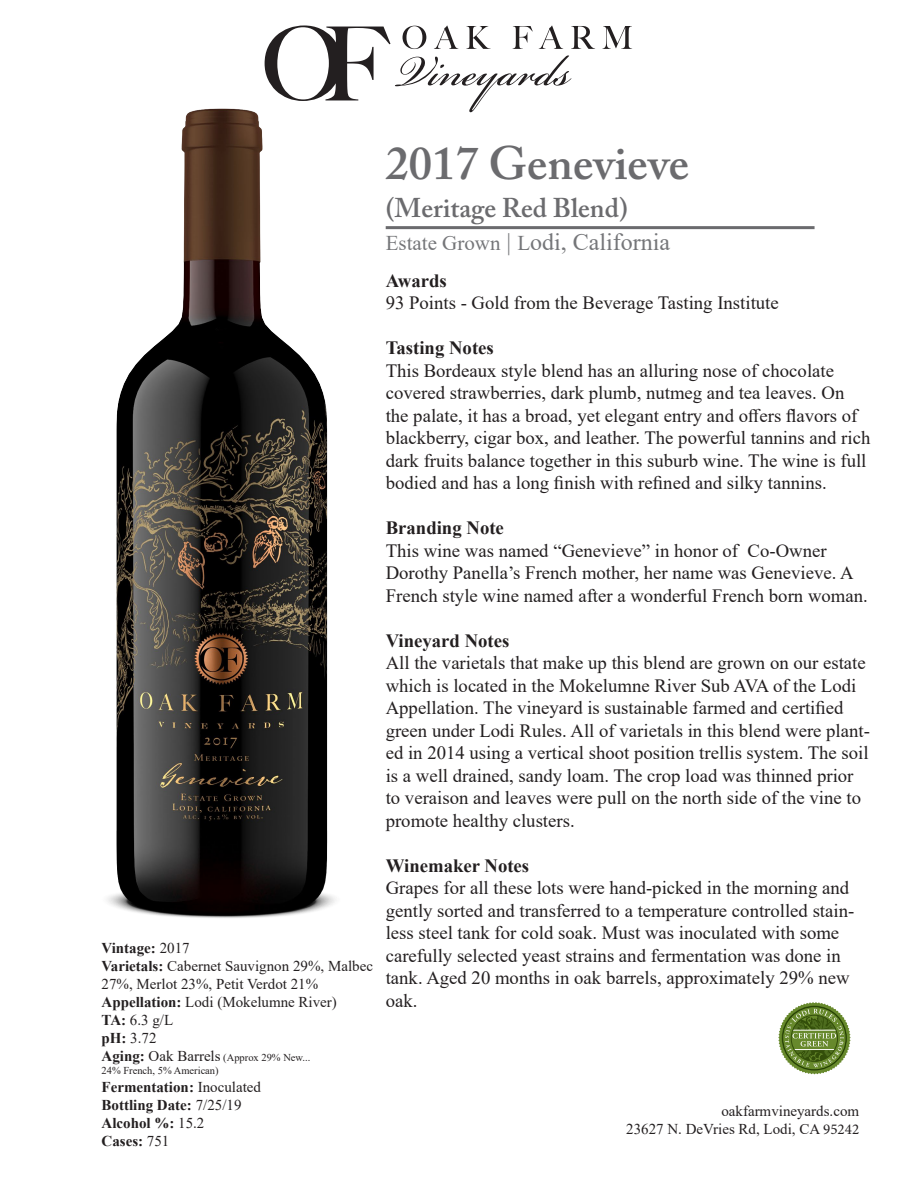
<style>
.page{position:relative;width:918px;height:1188px;background:#fff}
.page>*{position:absolute;margin:0;border:0;box-sizing:border-box;transform-origin:0 0}
.t1{font:600 46.5px "Adobe Caslon Pro";color:#6b6b6e}
.t2{font:600 27px "Adobe Caslon Pro";color:#6b6b6e}
.t3{font:24px "Times New Roman";color:#757679}
.t4{font:18.75px/22.5px "Times New Roman";color:#231f20}
.t5{font:700 18.75px "Times New Roman";color:#231f20}
.t6{font:15px/18px "Times New Roman";color:#231f20}
.t7{font:700 15px "Times New Roman";color:#231f20}
.t8{font:10.5px "Times New Roman";color:#231f20}
.s1{font-weight:400}
.s2{font-weight:700}
.s3{font-weight:700;font-size:15px}
.s4{font-size:15px}
.s5{font-size:21px}
.s6{font-family:"Minion Pro"}
</style>
<div class="page">
<svg style="left:602px;top:26px;width:30px;height:23px"></svg>
<svg style="left:265px;top:26px;width:330px;height:86px"></svg>
<hr style="left:386px;top:226px;width:429px;height:3px;background:#6b6b6e">
<img style="left:107px;top:77px;width:262px;height:841px">
<svg style="left:778px;top:1002px;width:72px;height:72px"></svg>
<div style="left:791px;top:1015px;width:47px;height:47px;border:1px solid #334e0a;border-radius:50%"></div>
<p class="t7" style="left:102px;top:937px;width:90px">Vintage: <span class="s1">2017</span></p>
<p class="t6" style="left:102px;top:957px;width:273px"><span class="s2">Varietals:</span> Cabernet Sauvignon 29%, Malbec<br>27%, Merlot 23%, Petit Verdot 21%<br><span class="s2">Appellation:</span> Lodi (Mokelumne River)</p>
<p class="t6" style="left:102px;top:1011px;width:73px"><span class="s2">TA:</span> 6.3 g/L</p>
<p class="t6" style="left:102px;top:1029px;width:57px"><span class="s2">pH:</span> 3.72</p>
<p class="t8" style="left:102px;top:1050px;width:210px"><span class="s3">Aging:</span> <span class="s4">Oak Barrels</span> (Approx 29% New...</p>
<p class="t8" style="left:102px;top:1063px;width:119px">24% French, 5% American)</p>
<p class="t7" style="left:102px;top:1076px;width:161px">Fermentation: <span class="s1">Inoculated</span></p>
<p class="t7" style="left:102px;top:1094px;width:141px">Bottling Date: <span class="s1">7/25/19</span></p>
<p class="t7" style="left:102px;top:1112px;width:104px">Alcohol %: <span class="s1">15.2</span></p>
<p class="t7" style="left:102px;top:1130px;width:69px">Cases: <span class="s1">751</span></p>
<p class="t1" style="left:386px;top:136px;width:305px">2017 Genevieve</p>
<p class="t2" style="left:386px;top:192px;width:244px">(Meritage Red Blend)</p>
<p class="t3" style="left:386px;top:225px;width:286px"><span class="s5">Estate Grown</span> | <span class="s5">L</span>odi, California</p>
<p class="t5" style="left:386px;top:267px;width:63px">Awards</p>
<p class="t4" style="left:386px;top:291px;width:395px">93 Points - Gold from the Beverage Tasting Institute</p>
<p class="t5" style="left:386px;top:334px;width:110px">Tasting Notes</p>
<p class="t4" style="left:386px;top:358px;width:486px">This Bordeaux style blend has an alluring nose of chocolate covered strawberries, dark plumb, nutmeg and tea leaves. On the palate, it has a broad, yet elegant entry and offers flavors of blackberry, cigar box, and leather. The powerful tannins and rich dark fruits balance together in this suburb wine. The wine is full bodied and has a long finish with refined and silky tannins.</p>
<p class="t5" style="left:386px;top:514px;width:120px">Branding Note</p>
<p class="t4" style="left:386px;top:538px;width:484px">This wine was named “Genevieve” in honor of Co-Owner<br>Dorothy Panella’s French mother, her name was Genevieve. A<br>French style wine named after a wonderful French born woman.</p>
<p class="t5" style="left:386px;top:627px;width:125px">Vineyard Notes</p>
<p class="t4" style="left:386px;top:651px;width:486px">All the varietals that make up this blend are grown on our estate which is located in the Mokelumne River Sub AVA of the Lodi Appellation. The vineyard is sustainable farmed and certified green under Lodi Rules. All of varietals in this blend were plant&shy;ed in 2014 using a vertical shoot position trellis system. The soil is a well drained, sandy loam. The crop load was thinned prior to veraison and leaves were pull on the north side of the vine to promote healthy clusters.</p>
<p class="t5" style="left:386px;top:852px;width:145px">Winemaker Notes</p>
<p class="t4" style="left:386px;top:876px;width:470px">Grapes for all these lots were hand-picked in the morning and gently sorted and transferred to a temperature controlled stain&shy;less steel tank for cold soak. Must was inoculated with some carefully selected yeast strains and fermentation was done in tank. Aged 20 months in oak barrels, approximately 29% new oak.</p>
<p class="t6" style="left:721px;top:1101px;width:139px">oakfarmvineyards.com</p>
<p class="t6" style="left:626px;top:1119px;width:235px">23627 N. DeVries Rd, Lodi, CA <span class="s6">95242</span></p>
</div>
